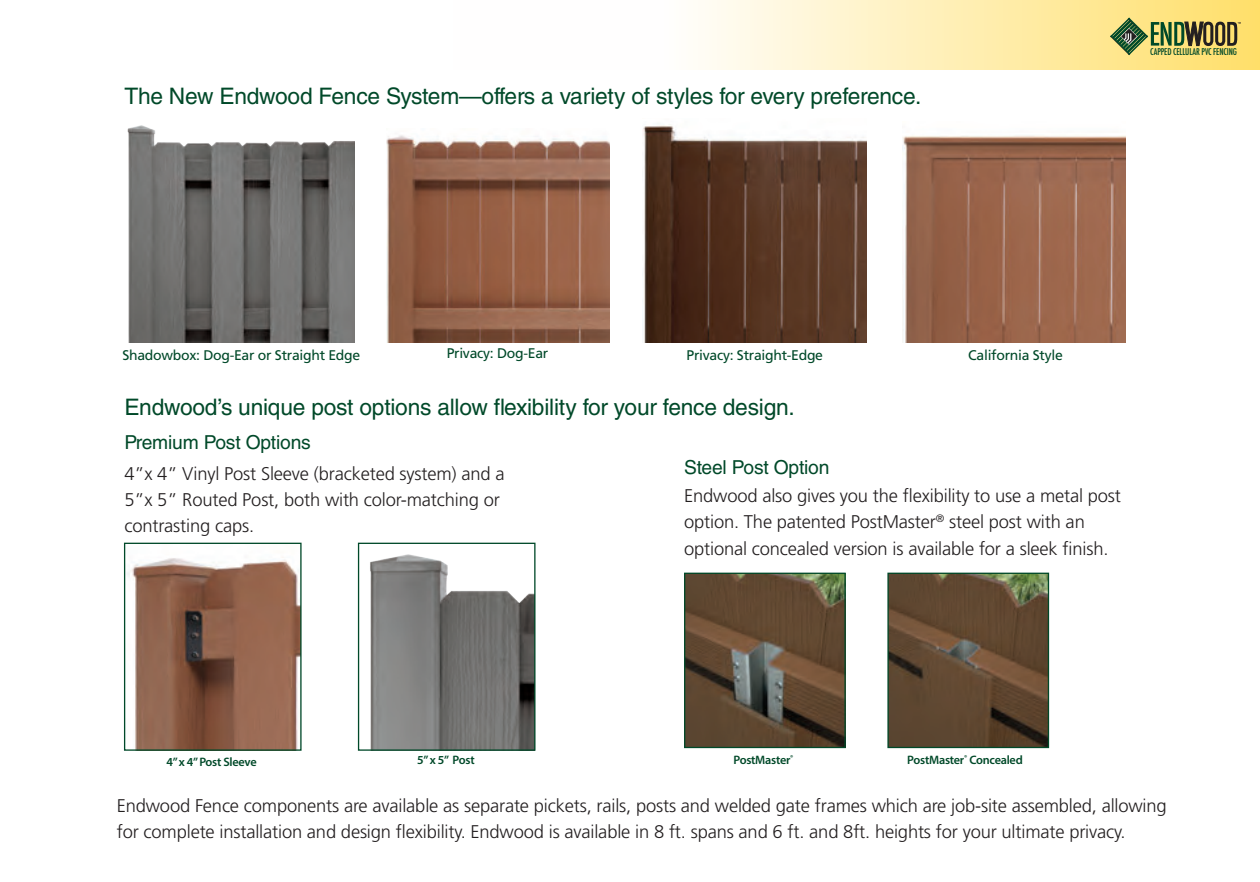
<style>
.page{position:relative;width:1260px;height:882px;background:#fff}
.page>*{position:absolute;margin:0;border:0;box-sizing:border-box;transform-origin:0 0}
.t1{font:22.75px "Helvetica LT Std";letter-spacing:-.01em;color:#004929}
.t2{font:19.25px "Helvetica LT Std";letter-spacing:-.01em;color:#004929}
.t3{font:300 18.38px/26.2px "Frutiger LT Std";letter-spacing:-.01em;color:#231f20}
.t4{font:14px "Frutiger LT Std";letter-spacing:-.02em;color:#004929}
.t5{font:600 12.25px "Myriad Pro";letter-spacing:-.02em;color:#004929}
.t6{font:500 condensed 9.1px "Futura";letter-spacing:-.015em;color:#004929}
.t7{font:600 7.17px "Myriad Pro";color:#004929}
</style>
<div class="page">
<img style="left:386px;top:135px;width:224px;height:207px">
<img style="left:127px;top:125px;width:227px;height:217px">
<img style="left:643px;top:124px;width:224px;height:218px">
<img style="left:902px;top:135px;width:224px;height:207px">
<img style="left:127px;top:557px;width:173px;height:192px">
<div style="left:124px;top:543px;width:178px;height:208px;border:1px solid #004929"></div>
<img style="left:370px;top:554px;width:164px;height:195px">
<div style="left:358px;top:543px;width:178px;height:208px;border:1px solid #004929"></div>
<img style="left:686px;top:575px;width:158px;height:171px">
<div style="left:684px;top:573px;width:162px;height:175px;border:1px solid #004929"></div>
<img style="left:889px;top:575px;width:158px;height:171px">
<div style="left:887px;top:573px;width:162px;height:175px;border:1px solid #004929"></div>
<div style="left:454px;top:0;width:806px;height:70px;background:linear-gradient(to right,#fff,#ffe174)"></div>
<svg style="left:1110px;top:18px;width:131px;height:37px;background:#a5a25d"></svg>
<p class="t1" style="left:124px;top:83px;width:799px">The New Endwood Fence System—offers a variety of styles for every preference.</p>
<p class="t6" style="left:1150px;top:46px;width:88px">CAPPED CELLULAR PVC FENCING</p>
<p class="t4" style="left:122px;top:347px;width:239px">Shadowbox: Dog-Ear or Straight Edge</p>
<p class="t4" style="left:447px;top:345px;width:103px">Privacy: Dog-Ear</p>
<p class="t4" style="left:687px;top:347px;width:138px">Privacy: Straight-Edge</p>
<p class="t4" style="left:968px;top:347px;width:96px">California Style</p>
<p class="t1" style="left:124px;top:394px;width:672px">Endwood’s unique post options allow flexibility for your fence design.</p>
<p class="t2" style="left:124px;top:431px;width:188px">Premium Post Options</p>
<p class="t3" style="left:124px;top:460px;width:382px">4”x 4” Vinyl Post Sleeve (bracketed system) and a<br>5”x 5” Routed Post, both with color-matching or contrasting caps.</p>
<p class="t2" style="left:684px;top:456px;width:147px">Steel Post Option</p>
<p class="t3" style="left:684px;top:483px;width:438px">Endwood also gives you the flexibility to use a metal post option. The patented PostMaster<sup>®</sup> steel post with an optional concealed version is available for a sleek finish.</p>
<p class="t5" style="left:166px;top:754px;width:92px">4” x 4” Post Sleeve</p>
<p class="t5" style="left:733px;top:752px;width:59px">PostMaster</p>
<p class="t7" style="left:790px;top:753px;width:5px">®</p>
<p class="t5" style="left:417px;top:753px;width:59px">5” x 5” Post</p>
<p class="t5" style="left:907px;top:752px;width:117px">PostMaster<sup>®</sup> Concealed</p>
<p class="t3" style="left:117px;top:793px;width:1052px">Endwood Fence components are available as separate pickets, rails, posts and welded gate frames which are job-site assembled, allowing for complete installation and design flexibility. Endwood is available in 8 ft. spans and 6 ft. and 8ft. heights for your ultimate privacy.</p>
</div>
